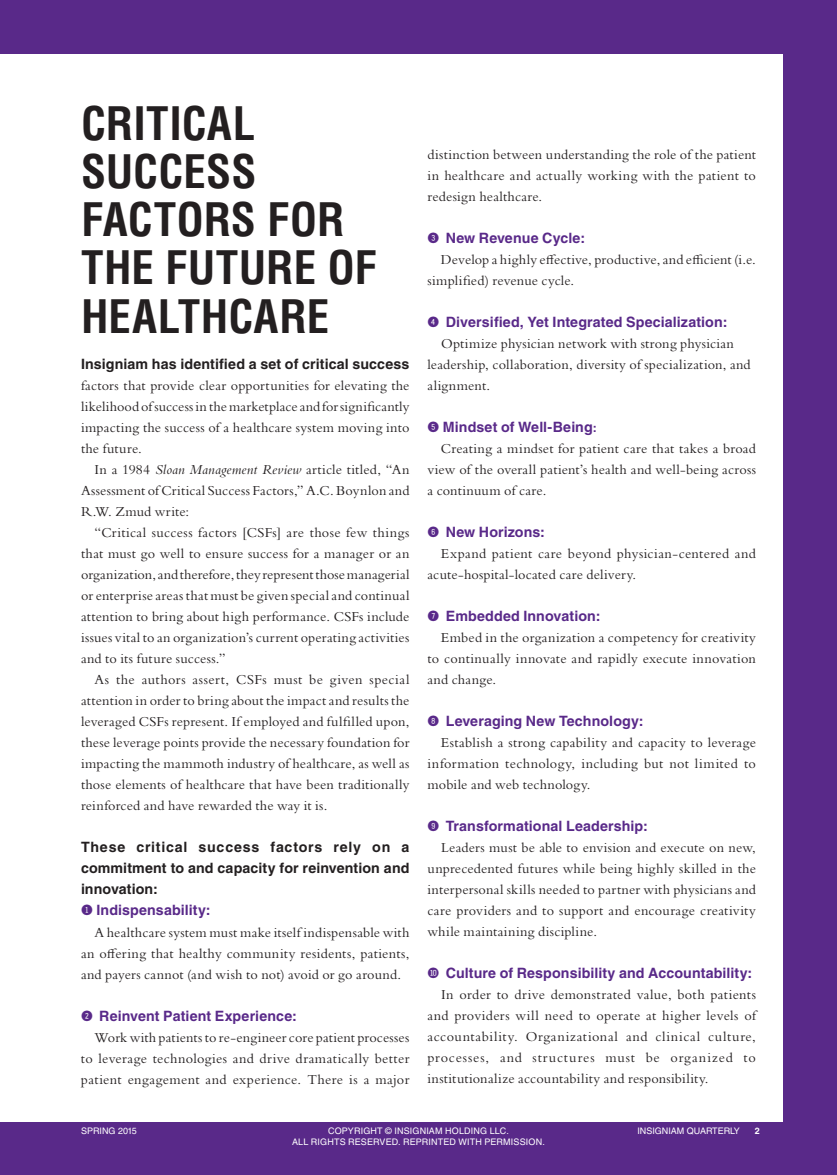
<style>
.page{position:relative;width:837px;height:1175px;background:#fff}
.page>*{position:absolute;margin:0;border:0;box-sizing:border-box;transform-origin:0 0}
.t1{font:700 condensed 45px/48px "Helvetica LT Std";color:#231f20}
.t2{font:14.25px/21px "Bembo Std";letter-spacing:.015em;color:#231f20;text-align:justify}
.t3{font:700 14.25px "Helvetica LT Std";letter-spacing:.005em;color:#592989}
.t4{font:700 14.25px/21px "Helvetica LT Std";letter-spacing:.01em;color:#231f20}
.t5{font:9px "Helvetica LT Std";letter-spacing:.015em;color:#fff}
.t6{font:700 9px "Helvetica LT Std";color:#fff}
.s1{font-style:italic}
.s2{font-family:"Fyra Numeric Circle Closed";font-weight:400;color:#592989}
.s3{color:#592989}
.s4{font-family:"Fyra Numeric Circle Closed";font-weight:400}
.s5{font-size:12px}
</style>
<div class="page">
<div style="left:0;top:0;width:837px;height:1174px;background:#592989"></div>
<div style="left:0;top:54px;width:783px;height:1067px;background:#fff"></div>
<h1 class="t1" style="left:81px;top:100px;width:298px">CRITICAL<br>SUCCESS<br>FACTORS FOR<br>THE FUTURE OF<br>HEALTHCARE</h1>
<p class="t4" style="left:81px;top:353px;width:330px">Insigniam has identified a set of critical success</p>
<p class="t2" style="left:81px;top:375px;width:330px">factors that provide clear opportunities for elevating the likelihood of success in the marketplace and for significantly impacting the success of a healthcare system moving into the future.</p>
<p class="t2" style="left:81px;top:459px;width:330px;text-indent:13px">In a 1984 <span class="s1">Sloan Management Review</span> article titled, “An Assessment of Critical Success Factors,” A.C. Boynlon and R.W. Zmud write:</p>
<p class="t2" style="left:81px;top:522px;width:330px;text-indent:13px">“Critical success factors [CSFs] are those few things that must go well to ensure success for a manager or an organization, and therefore, they represent those managerial or enterprise areas that must be given special and continual attention to bring about high performance. CSFs include issues vital to an organization’s current operating activities and to its future success.”</p>
<p class="t2" style="left:81px;top:669px;width:330px;text-indent:13px">As the authors assert, CSFs must be given special attention in order to bring about the impact and results the leveraged CSFs represent. If employed and fulfilled upon, these leverage points provide the necessary foundation for impacting the mammoth industry of healthcare, as well as those elements of healthcare that have been traditionally reinforced and have rewarded the way it is.</p>
<p class="t4" style="left:81px;top:836px;width:330px">These critical success factors rely on a commitment to and capacity for reinvention and innovation:<br><span class="s2">1</span> <span class="s3">Indispensability:</span></p>
<p class="t2" style="left:81px;top:921px;width:330px;text-indent:13px">A healthcare system must make itself indispensable with an offering that healthy community residents, patients, and payers cannot (and wish to not) avoid or go around.</p>
<p class="t3" style="left:81px;top:1006px;width:217px"><span class="s4">2</span> Reinvent Patient Experience:</p>
<p class="t2" style="left:81px;top:1026px;width:330px;text-indent:13px">Work with patients to re-engineer core patient processes to leverage technologies and drive dramatically better patient engagement and experience. There is a major</p>
<p class="t2" style="left:428px;top:144px;width:330px">distinction between understanding the role of the patient in healthcare and actually working with the patient to redesign healthcare.</p>
<p class="t3" style="left:428px;top:229px;width:159px"><span class="s4">3</span> New Revenue Cycle:</p>
<p class="t2" style="left:428px;top:249px;width:330px;text-indent:13px">Develop a highly effective, productive, and efficient (i.e. simplified) revenue cycle.</p>
<p class="t3" style="left:428px;top:313px;width:301px"><span class="s4">4</span> Diversified, Yet Integrated Specialization:</p>
<p class="t2" style="left:428px;top:333px;width:325px;text-align:left;text-indent:13px">Optimize physician network with strong physician leadership, collaboration, diversity of specialization, and alignment.</p>
<p class="t3" style="left:428px;top:418px;width:171px"><span class="s4">5</span> Mindset of Well-Being<span class="s5">:</span></p>
<p class="t2" style="left:428px;top:438px;width:330px;text-indent:13px">Creating a mindset for patient care that takes a broad view of the overall patient’s health and well-being across a continuum of care.</p>
<p class="t3" style="left:428px;top:523px;width:119px"><span class="s4">6</span> New Horizons:</p>
<p class="t2" style="left:428px;top:543px;width:330px;text-indent:13px">Expand patient care beyond physician-centered and acute-hospital-located care delivery.</p>
<p class="t3" style="left:428px;top:607px;width:175px"><span class="s4">7</span> Embedded Innovation:</p>
<p class="t2" style="left:428px;top:627px;width:330px;text-indent:13px">Embed in the organization a competency for creativity to continually innovate and rapidly execute innovation and change.</p>
<p class="t3" style="left:428px;top:712px;width:218px"><span class="s4">8</span> Leveraging New Technology:</p>
<p class="t2" style="left:428px;top:732px;width:330px;text-indent:13px">Establish a strong capability and capacity to leverage information technology, including but not limited to mobile and web technology.</p>
<p class="t3" style="left:428px;top:817px;width:222px"><span class="s4">9</span> Transformational Leadership:</p>
<p class="t2" style="left:428px;top:837px;width:330px;text-indent:13px">Leaders must be able to envision and execute on new, unprecedented futures while being highly skilled in the interpersonal skills needed to partner with physicians and care providers and to support and encourage creativity while maintaining discipline.</p>
<p class="t3" style="left:428px;top:964px;width:326px"><span class="s4">q</span> Culture of Responsibility and Accountability:</p>
<p class="t2" style="left:428px;top:984px;width:330px;text-indent:13px">In order to drive demonstrated value, both patients and providers will need to operate at higher levels of accountability. Organizational and clinical culture, processes, and structures must be organized to institutionalize accountability and responsibility.</p>
<p class="t5" style="left:81px;top:1125px;width:57px">SPRING 2015</p>
<p class="t5" style="left:328px;top:1125px;width:182px">COPYRIGHT © INSIGNIAM HOLDING LLC.</p>
<p class="t5" style="left:637px;top:1125px;width:104px">INSIGNIAM QUARTERLY</p>
<p class="t6" style="left:755px;top:1125px;width:7px">2</p>
<p class="t5" style="left:292px;top:1136px;width:254px">ALL RIGHTS RESERVED. REPRINTED WITH PERMISSION.</p>
</div>
